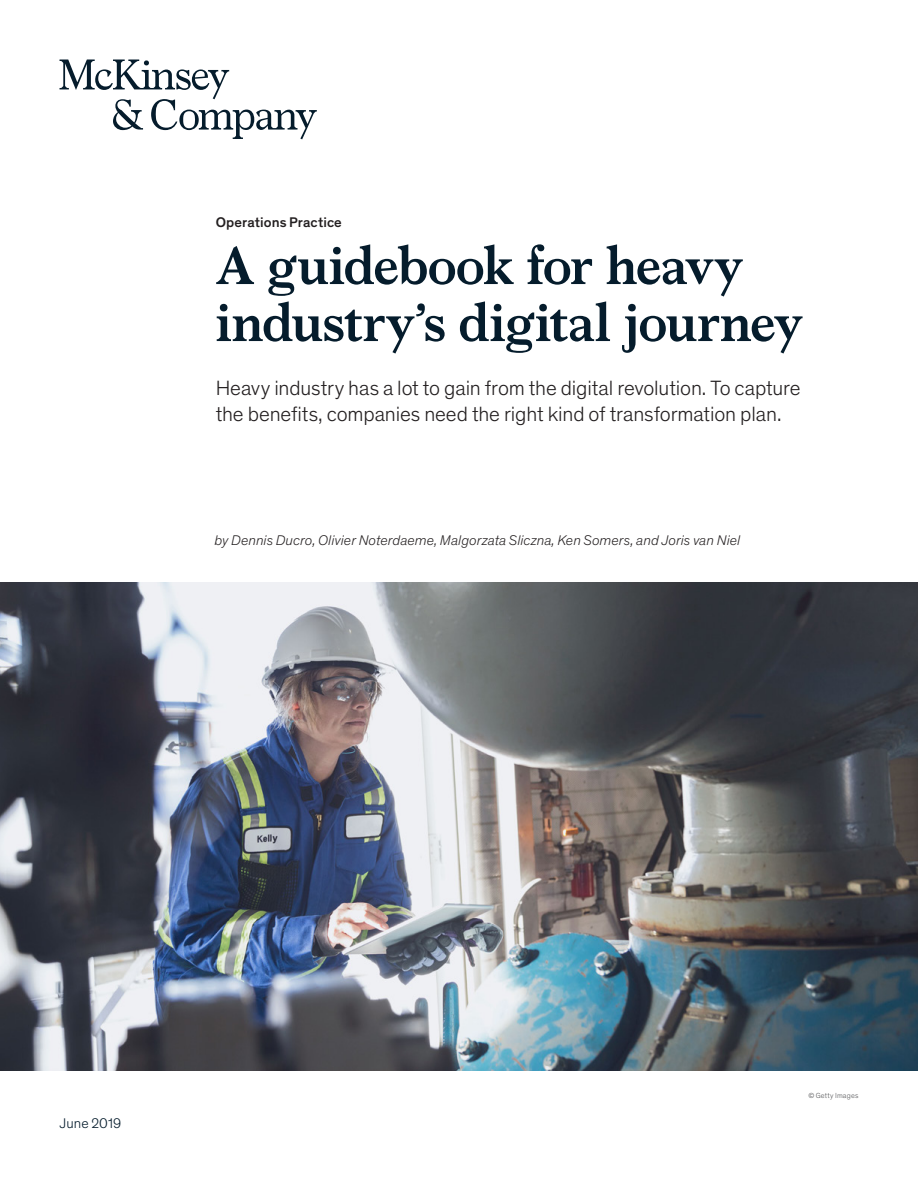
<style>
.page{position:relative;width:918px;height:1188px;background:#fff}
.page>*{position:absolute;margin:0;border:0;box-sizing:border-box;transform-origin:0 0}
.Title_of_article-dee{font:700 54px/57px "Bower";letter-spacing:-.01em;color:#051c2c}
.Standfirst-Dek_Thein{font:300 21px/25.5px "Theinhardt Pan";letter-spacing:-.005em;color:#231f20}
.Author_byline{font:italic 300 14.25px "Theinhardt Pan";letter-spacing:.005em;color:#231f20}
.Eyebrow{font:500 14.25px "Theinhardt Pan";letter-spacing:.005em;color:#231f20}
.Cover_date_-_Deep_bl{font:300 14.25px "Theinhardt Pan";letter-spacing:.005em;color:#051c2c}
.Art_Photo_credit{font:300 7.5px "Theinhardt Pan";letter-spacing:.025em;color:#57585a}
</style>
<div class="page">
<img style="left:0;top:582px;width:918px;height:488px">
<svg style="left:60px;top:60px;width:257px;height:79px"></svg>
<p class="Eyebrow" style="left:216px;top:212px;width:128px">Operations Practice</p>
<p class="Title_of_article-dee" style="left:216px;top:233px;width:588px">A guidebook for heavy industry’s digital journey</p>
<p class="Standfirst-Dek_Thein" style="left:216px;top:374px;width:587px">Heavy industry has a lot to gain from the digital revolution. To capture the benefits, companies need the right kind of transformation plan.</p>
<p class="Author_byline" style="left:215px;top:530px;width:527px">by Dennis Ducro, Olivier Noterdaeme, Malgorzata Sliczna, Ken Somers, and Joris van Niel</p>
<p class="Cover_date_-_Deep_bl" style="left:60px;top:1114px;width:63px">June 2019</p>
<p class="Art_Photo_credit" style="left:808px;top:1090px;width:52px">© Getty Images</p>
</div>
